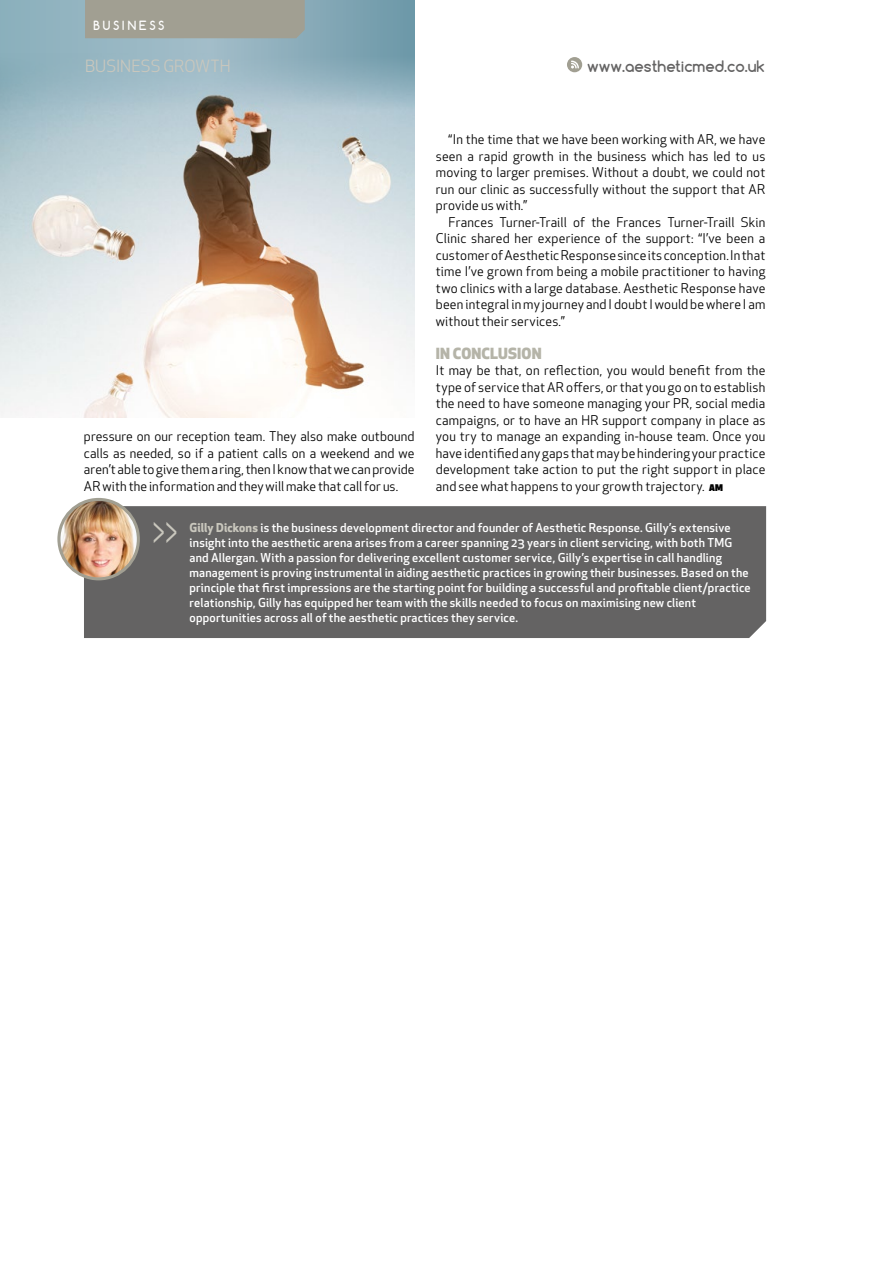
<style>
.page{position:relative;width:893px;height:1263px;background:#fff}
.page>*{position:absolute;margin:0;border:0;box-sizing:border-box;transform-origin:0 0}
.t1{font:51px "Adobe Garamond";color:#c9c7bd;scale:.5 1}
.Article_Headline_LHP{font:16.5px "Apex New";color:#c9c7bd}
.t2{font:700 15px "Comfortaa";color:#646363}
.Subhead{font:800 15px "Apex New";letter-spacing:.01em;color:#b5b4a8}
.Body_Copy{font:13.2px/16.5px "Apex New";letter-spacing:.015em;color:#000;text-align:justify}
.Body_Copy_Box_Out{font:500 12px/15px "Apex New";letter-spacing:.015em;color:#fff}
.Section_Tab_LHP{font:700 12px "Comfortaa";letter-spacing:.225em;color:#fff}
.s1{font-weight:900;font-size:9px}
.s2{font-weight:700;color:#c9c7bd}
</style>
<div class="page">
<svg style="left:0;top:0;width:415px;height:53px"></svg>
<img style="left:0;top:53px;width:415px;height:364px">
<div style="left:85px;top:0;width:220px;height:38px;background:#a19f92"></div>
<div style="left:567px;top:57px;width:15px;height:15px;background:#a19f92;border-radius:50%"></div>
<svg style="left:571px;top:61px;width:8px;height:7px"></svg>
<div style="left:84px;top:506px;width:682px;height:132px;background:#646363"></div>
<img style="left:59px;top:499px;width:79px;height:80px;border-radius:40px">
<div style="left:57px;top:498px;width:83px;height:82px;border:3px solid #a19f92;border-radius:50%"></div>
<p class="Section_Tab_LHP" style="left:94px;top:18px;width:72px">BUSINESS</p>
<p class="Article_Headline_LHP" style="left:85px;top:56px;width:147px">BUSINESS GROWTH</p>
<p class="t2" style="left:587px;top:57px;width:179px">www.aestheticmed.co.uk</p>
<p class="Body_Copy" style="left:84px;top:428px;width:332px">pressure on our reception team. They also make outbound calls as needed, so if a patient calls on a weekend and we aren’t able to give them a ring, then I know that we can provide AR with the information and they will make that call for us.</p>
<p class="Body_Copy" style="left:436px;top:131px;width:331px;text-indent:13px">“In the time that we have been working with AR, we have seen a rapid growth in the business which has led to us moving to larger premises. Without a doubt, we could not run our clinic as successfully without the support that AR provide us with.”</p>
<p class="Body_Copy" style="left:436px;top:214px;width:331px;text-indent:13px">Frances Turner-Traill of the Frances Turner-Traill Skin Clinic shared her experience of the support: “I’ve been a customer of Aesthetic Response since its conception. In that time I’ve grown from being a mobile practitioner to having two clinics with a large database. Aesthetic Response have been integral in my journey and I doubt I would be where I am without their services.”</p>
<p class="Subhead" style="left:436px;top:343px;width:107px">IN CONCLUSION</p>
<p class="Body_Copy" style="left:436px;top:362px;width:331px">It may be that, on reflection, you would benefit from the type of service that AR offers, or that you go on to establish the need to have someone managing your PR, social media campaigns, or to have an HR support company in place as you try to manage an expanding in-house team. Once you have identified any gaps that may be hindering your practice development take action to put the right support in place and see what happens to your growth trajectory. <span class="s1">AM</span></p>
<p class="t1" style="left:152px;top:500px;width:52px">&gt;&gt;</p>
<p class="Body_Copy_Box_Out" style="left:190px;top:520px;width:563px"><span class="s2">Gilly Dickons</span> is the business development director and founder of Aesthetic Response. Gilly’s extensive insight into the aesthetic arena arises from a career spanning 23 years in client servicing, with both TMG and Allergan. With a passion for delivering excellent customer service, Gilly’s expertise in call handling management is proving instrumental in aiding aesthetic practices in growing their businesses. Based on the principle that first impressions are the starting point for building a successful and profitable client/practice</p>
<p class="Body_Copy_Box_Out" style="left:190px;top:595px;width:508px">relationship, Gilly has equipped her team with the skills needed to focus on maximising new client opportunities across all of the aesthetic practices they service.</p>
</div>
